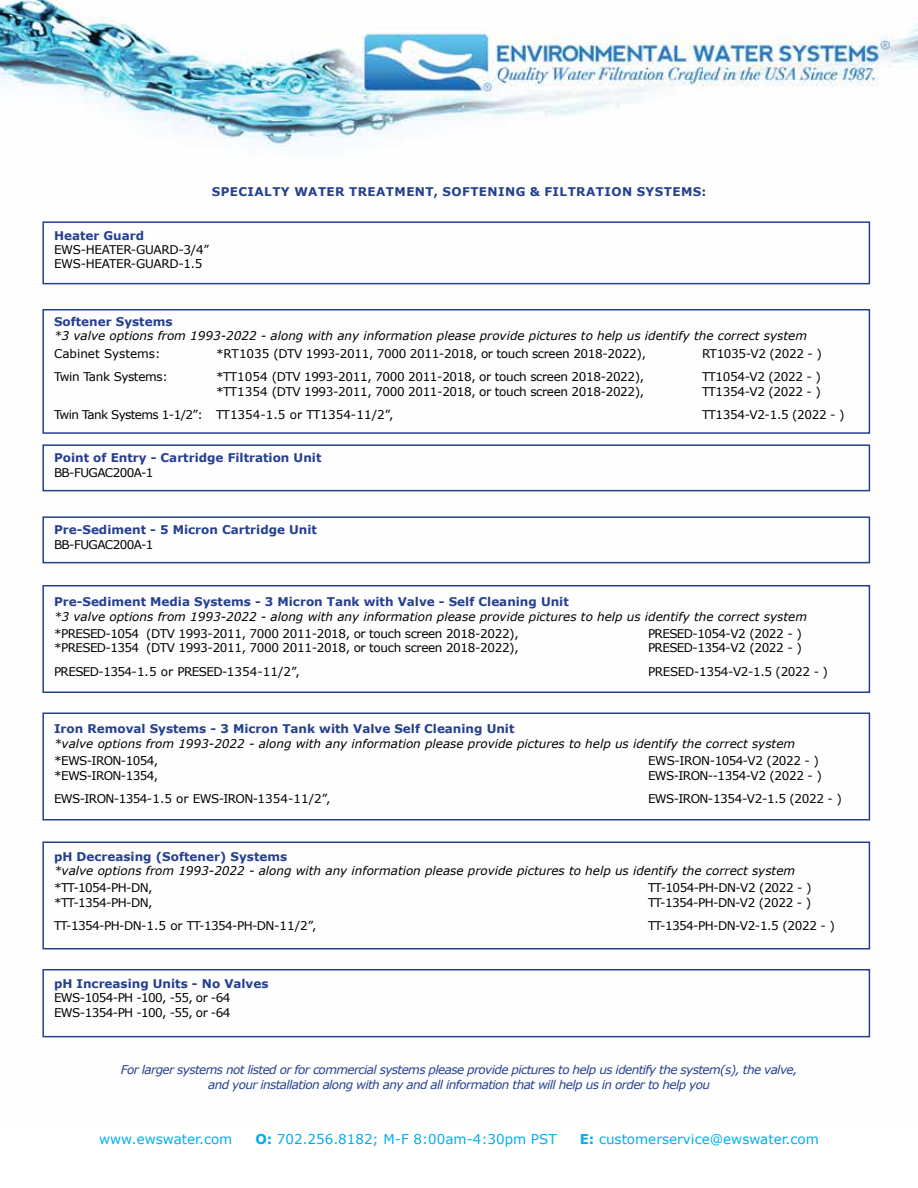
<style>
.page{position:relative;width:918px;height:1188px;background:#fff}
.page>*{position:absolute;margin:0;border:0;box-sizing:border-box;transform-origin:0 0}
.t1{font:13.5px "Verdana";color:#00aeef}
.t2{font:12px/14.4px "Verdana";letter-spacing:-.03em;color:#000}
.t3{font:12px/14.4px "Verdana";letter-spacing:-.05em;color:#000}
.t4{font:italic 12px "Verdana";color:#000}
.t5{font:700 12px "Verdana";color:#25408f}
.t6{font:italic 12px/14.4px "Verdana";letter-spacing:-.05em;color:#25408f;text-align:center}
.t7{font:700 12px "Verdana";letter-spacing:.035em;color:#25408f}
.t8{font:12px "Verdana";color:#000}
.s1{font-weight:700}
</style>
<div class="page">
<img style="left:0;top:0;width:918px;height:1038px">
<div style="left:42px;top:221px;width:828px;height:63px;border:2px solid #25408f"></div>
<div style="left:42px;top:309px;width:828px;height:125px;border:2px solid #25408f"></div>
<div style="left:42px;top:444px;width:828px;height:47px;border:2px solid #25408f"></div>
<div style="left:42px;top:516px;width:828px;height:47px;border:2px solid #25408f"></div>
<div style="left:42px;top:585px;width:828px;height:108px;border:2px solid #25408f"></div>
<div style="left:42px;top:712px;width:828px;height:108px;border:2px solid #25408f"></div>
<div style="left:42px;top:842px;width:828px;height:108px;border:2px solid #25408f"></div>
<div style="left:42px;top:969px;width:828px;height:68px;border:2px solid #25408f"></div>
<p class="t7" style="left:212px;top:184px;width:496px">SPECIALTY WATER TREATMENT, SOFTENING &amp; FILTRATION SYSTEMS:</p>
<p class="t5" style="left:54px;top:227px;width:92px">Heater Guard</p>
<p class="t2" style="left:54px;top:242px;width:156px">EWS-HEATER-GUARD-3/4”<br>EWS-HEATER-GUARD-1.5</p>
<p class="t5" style="left:54px;top:313px;width:120px">Softener Systems</p>
<p class="t4" style="left:54px;top:328px;width:755px">*3 valve options from 1993-2022 - along with any information please provide pictures to help us identify the correct system</p>
<p class="t8" style="left:54px;top:345px;width:108px">Cabinet Systems:</p>
<p class="t2" style="left:216px;top:346px;width:432px">*RT1035 (DTV 1993-2011, 7000 2011-2018, or touch screen 2018-2022),</p>
<p class="t2" style="left:702px;top:346px;width:121px">RT1035-V2 (2022 - )</p>
<p class="t2" style="left:54px;top:369px;width:115px">Twin Tank Systems:</p>
<p class="t2" style="left:216px;top:369px;width:430px">*TT1054 (DTV 1993-2011, 7000 2011-2018, or touch screen 2018-2022),</p>
<p class="t2" style="left:702px;top:369px;width:120px">TT1054-V2 (2022 - )</p>
<p class="t2" style="left:216px;top:384px;width:430px">*TT1354 (DTV 1993-2011, 7000 2011-2018, or touch screen 2018-2022),</p>
<p class="t2" style="left:702px;top:384px;width:120px">TT1354-V2 (2022 - )</p>
<p class="t3" style="left:54px;top:407px;width:341px">Twin Tank Systems 1-1/2”: TT1354-1.5 or TT1354-11/2”,</p>
<p class="t2" style="left:702px;top:407px;width:144px">TT1354-V2-1.5 (2022 - )</p>
<p class="t5" style="left:54px;top:449px;width:269px">Point of Entry - Cartridge Filtration Unit</p>
<p class="t3" style="left:54px;top:465px;width:101px">BB-FUGAC200A-1</p>
<p class="t5" style="left:54px;top:521px;width:265px">Pre-Sediment - 5 Micron Cartridge Unit</p>
<p class="t3" style="left:54px;top:537px;width:101px">BB-FUGAC200A-1</p>
<p class="t5" style="left:54px;top:593px;width:516px">Pre-Sediment Media Systems - 3 Micron Tank with Valve - Self Cleaning Unit</p>
<p class="t4" style="left:54px;top:608px;width:755px">*3 valve options from 1993-2022 - along with any information please provide pictures to help us identify the correct system</p>
<p class="t2" style="left:54px;top:626px;width:466px">*PRESED-1054 (DTV 1993-2011, 7000 2011-2018, or touch screen 2018-2022),</p>
<p class="t3" style="left:648px;top:626px;width:155px">PRESED-1054-V2 (2022 - )</p>
<p class="t2" style="left:54px;top:641px;width:466px">*PRESED-1354 (DTV 1993-2011, 7000 2011-2018, or touch screen 2018-2022),</p>
<p class="t3" style="left:648px;top:641px;width:155px">PRESED-1354-V2 (2022 - )</p>
<p class="t3" style="left:54px;top:664px;width:247px">PRESED-1354-1.5 or PRESED-1354-11/2”,</p>
<p class="t2" style="left:648px;top:664px;width:182px">PRESED-1354-V2-1.5 (2022 - )</p>
<p class="t5" style="left:54px;top:721px;width:462px">Iron Removal Systems - 3 Micron Tank with Valve Self Cleaning Unit</p>
<p class="t4" style="left:54px;top:735px;width:743px">*valve options from 1993-2022 - along with any information please provide pictures to help us identify the correct system</p>
<p class="t3" style="left:54px;top:753px;width:106px">*EWS-IRON-1054,</p>
<p class="t2" style="left:648px;top:753px;width:173px">EWS-IRON-1054-V2 (2022 - )</p>
<p class="t3" style="left:54px;top:768px;width:106px">*EWS-IRON-1354,</p>
<p class="t3" style="left:648px;top:768px;width:175px">EWS-IRON--1354-V2 (2022 - )</p>
<p class="t3" style="left:54px;top:791px;width:278px">EWS-IRON-1354-1.5 or EWS-IRON-1354-11/2”,</p>
<p class="t2" style="left:648px;top:791px;width:195px">EWS-IRON-1354-V2-1.5 (2022 - )</p>
<p class="t5" style="left:54px;top:848px;width:235px">pH Decreasing (Softener) Systems</p>
<p class="t4" style="left:54px;top:862px;width:743px">*valve options from 1993-2022 - along with any information please provide pictures to help us identify the correct system</p>
<p class="t3" style="left:54px;top:881px;width:100px">*TT-1054-PH-DN,</p>
<p class="t3" style="left:648px;top:881px;width:165px">TT-1054-PH-DN-V2 (2022 - )</p>
<p class="t3" style="left:54px;top:895px;width:100px">*TT-1354-PH-DN,</p>
<p class="t3" style="left:648px;top:895px;width:165px">TT-1354-PH-DN-V2 (2022 - )</p>
<p class="t3" style="left:54px;top:918px;width:264px">TT-1354-PH-DN-1.5 or TT-1354-PH-DN-11/2”,</p>
<p class="t3" style="left:648px;top:918px;width:188px">TT-1354-PH-DN-V2-1.5 (2022 - )</p>
<p class="t5" style="left:54px;top:975px;width:216px">pH Increasing Units - No Valves</p>
<p class="t3" style="left:54px;top:990px;width:178px">EWS-1054-PH -100, -55, or -64<br>EWS-1354-PH -100, -55, or -64</p>
<p class="t6" style="left:121px;top:1062px;width:678px">For larger systems not listed or for commercial systems please provide pictures to help us identify the system(s), the valve, and your installation along with any and all information that will help us in order to help you</p>
<p class="t1" style="left:99px;top:1130px;width:135px">www.ewswater.com</p>
<p class="t1" style="left:255px;top:1130px;width:303px"><span class="s1">O:</span> 702.256.8182; M-F 8:00am-4:30pm PST</p>
<p class="t1" style="left:580px;top:1130px;width:241px"><span class="s1">E:</span> customerservice@ewswater.com</p>
</div>
